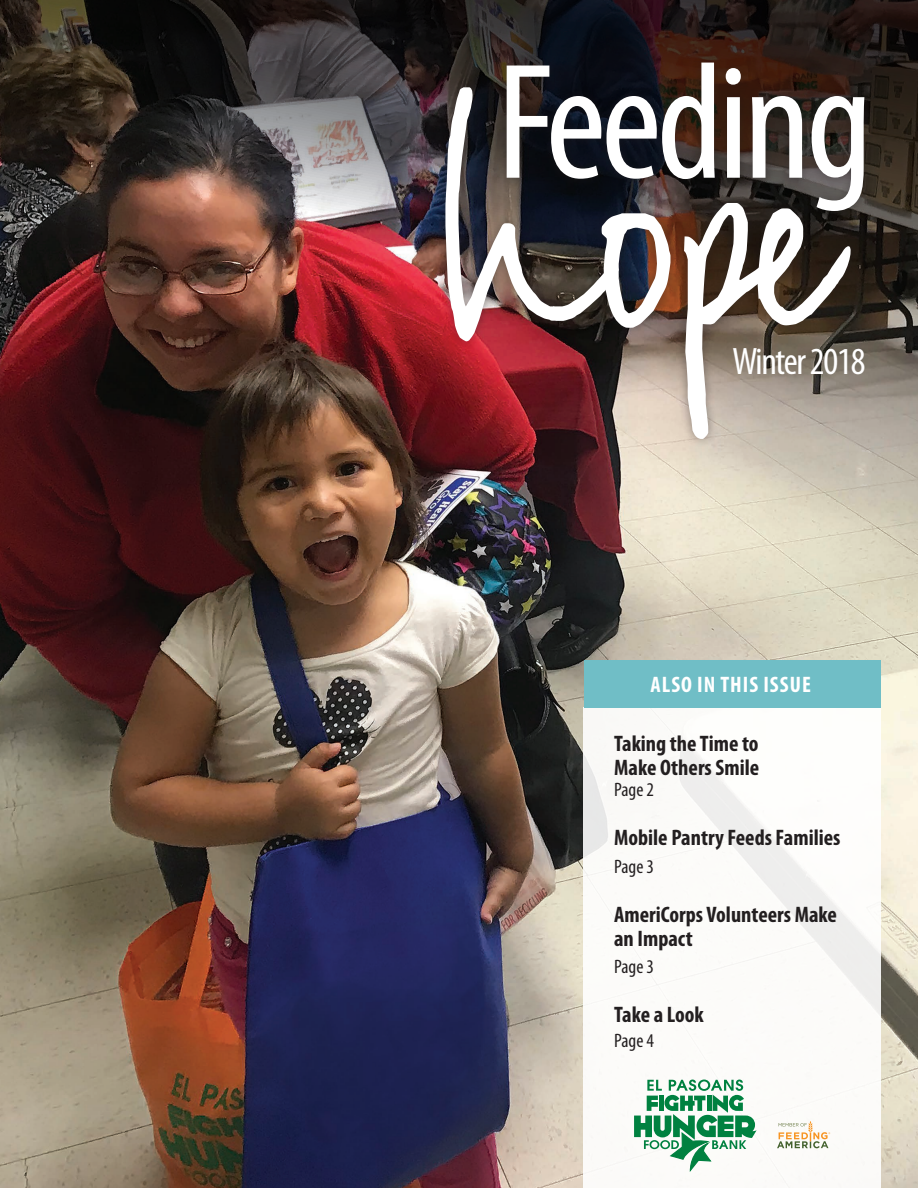
<style>
.page{position:relative;width:918px;height:1188px;background:#fff}
.page>*{position:absolute;margin:0;border:0;box-sizing:border-box;transform-origin:0 0}
.t1{font:187.65px "FG Jasmine 2";color:#fff}
.t2{font:condensed 166.5px "Myriad Pro";letter-spacing:-.03em;color:#fff}
.t3{font:condensed 38.4px "Myriad Pro";letter-spacing:-.03em;color:#fff}
.t4{font:700 condensed 22.5px/24px "Myriad Pro";color:#231f20}
.t5{font:700 condensed 22.5px "Myriad Pro";letter-spacing:.045em;color:#fff}
.t6{font:condensed 19.5px "Myriad Pro";color:#231f20}
</style>
<div class="page">
<img style="left:0;top:448px;width:918px;height:740px">
<img style="left:0;top:0;width:918px;height:448px">
<div style="left:497px;top:52px;width:377px;height:168px;background:#231f20;opacity:.44"></div>
<div style="left:435px;top:78px;width:425px;height:370px;background:#231f20;opacity:.44"></div>
<div style="left:584px;top:707px;width:297px;height:481px;background:#fff"></div>
<div style="left:584px;top:660px;width:297px;height:47px;background:#70bec6"></div>
<svg style="left:634px;top:1080px;width:123px;height:92px"></svg>
<svg style="left:777px;top:1121px;width:53px;height:27px"></svg>
<h2 class="t2" style="left:497px;top:22px;width:377px">Feeding</h2>
<h1 class="t1" style="left:434px;top:147px;width:391px">hope</h1>
<h3 class="t3" style="left:732px;top:338px;width:135px">Winter 2018</h3>
<p class="t5" style="left:650px;top:671px;width:162px">ALSO IN THIS ISSUE</p>
<p class="t4" style="left:614px;top:731px;width:147px">Taking the Time to<br>Make Others Smile</p>
<p class="t6" style="left:614px;top:777px;width:41px">Page 2</p>
<p class="t4" style="left:614px;top:825px;width:228px">Mobile Pantry Feeds Families</p>
<p class="t6" style="left:614px;top:855px;width:41px">Page 3</p>
<p class="t4" style="left:614px;top:902px;width:224px">AmeriCorps Volunteers Make an Impact</p>
<p class="t6" style="left:614px;top:954px;width:41px">Page 3</p>
<p class="t4" style="left:614px;top:1003px;width:91px">Take a Look</p>
<p class="t6" style="left:614px;top:1029px;width:41px">Page 4</p>
</div>
